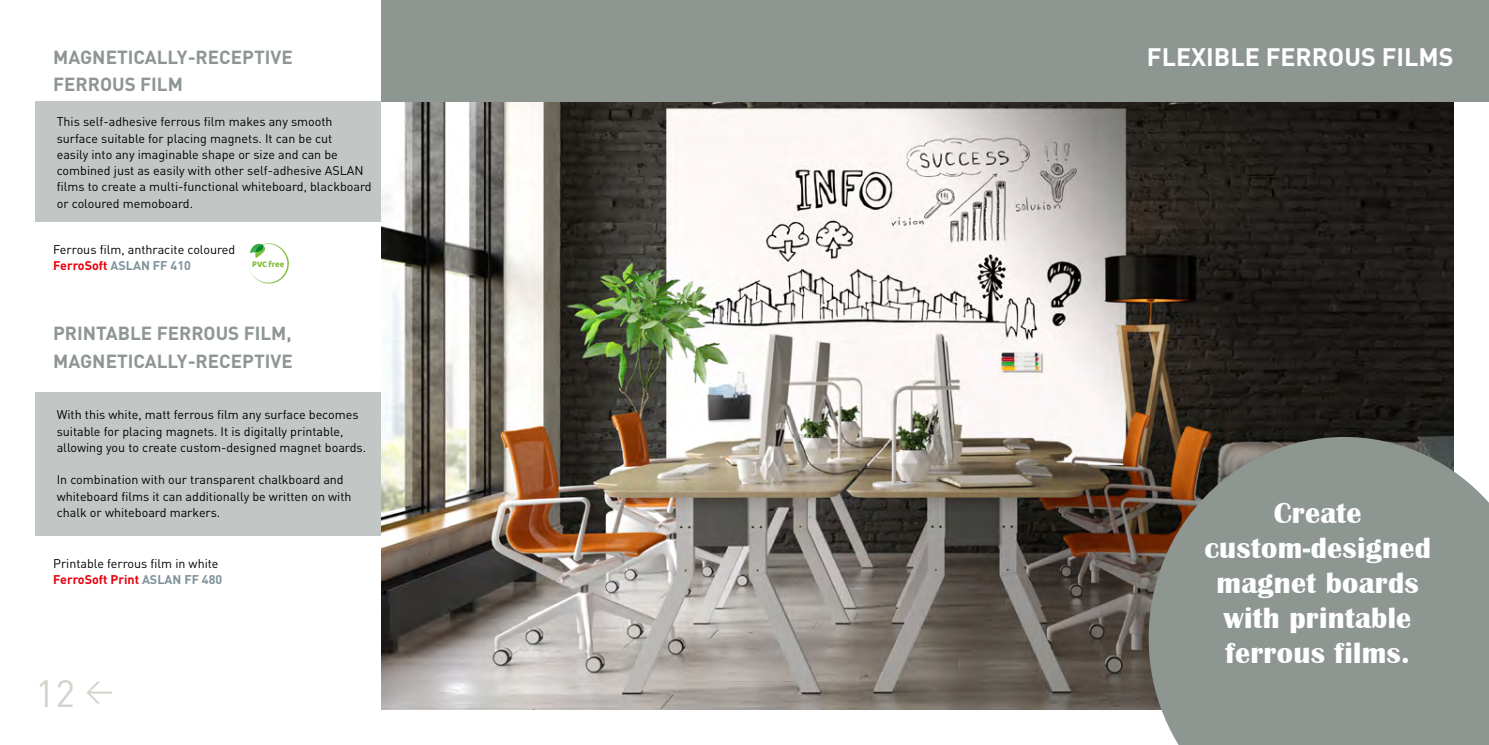
<style>
.page{position:relative;width:1489px;height:745px;background:#fff}
.page>*{position:absolute;margin:0;border:0;box-sizing:border-box;transform-origin:0 0}
.t1{font:37.5px "DIN";color:#d1d4ca}
.t2{font:700 30px/35px "Britannic";letter-spacing:.01em;color:#fff;text-align:center}
.t3{font:700 25px "DIN";color:#fff}
.t4{font:700 18.75px/27.5px "DIN";color:#8e9692}
.t5{font:12.5px/16.2px "DIN";color:#000}
.t6{font:8.88px "Baloo Thambi";color:#82bd3d;scale:.93 1}
.s1{font-weight:700;color:#e7000e}
.s2{font-weight:700;color:#80939b}
</style>
<div class="page">
<img style="left:381px;top:102px;width:1072px;height:607px">
<div style="left:381px;top:0;width:1107px;height:102px;background:#8e9692"></div>
<div style="left:35px;top:102px;width:346px;height:120px;background:#c2c7c5"></div>
<div style="left:35px;top:391px;width:346px;height:144px;background:#c2c7c5"></div>
<svg style="left:249px;top:243px;width:40px;height:40px"></svg>
<svg style="left:1148px;top:436px;width:340px;height:308px;background:#8a8f8a"></svg>
<h3 class="t4" style="left:53px;top:42px;width:241px">MAGNETICALLY-RECEPTIVE</h3>
<h3 class="t3" style="left:1146px;top:40px;width:308px">FLEXIBLE FERROUS FILMS</h3>
<h3 class="t4" style="left:53px;top:70px;width:131px">FERROUS FILM</h3>
<p class="t5" style="left:57px;top:113px;width:316px">This self-adhesive ferrous film makes any smooth surface suitable for placing magnets. It can be cut<br>easily into any imaginable shape or size and can be combined just as easily with other self-adhesive ASLAN films to create a multi-functional whiteboard, blackboard or coloured memoboard.</p>
<p class="t5" style="left:53px;top:240px;width:184px">Ferrous film, anthracite coloured<br><span class="s1">FerroSoft</span> <span class="s2">ASLAN FF 410</span></p>
<p class="t6" style="left:252px;top:258px;width:36px">PVC free</p>
<h3 class="t4" style="left:53px;top:318px;width:241px">PRINTABLE FERROUS FILM,<br>MAGNETICALLY-RECEPTIVE</h3>
<p class="t5" style="left:57px;top:406px;width:311px">With this white, matt ferrous film any surface becomes suitable for placing magnets. It is digitally printable, allowing you to create custom-designed magnet boards.</p>
<p class="t5" style="left:57px;top:471px;width:296px">In combination with our transparent chalkboard and whiteboard films it can additionally be written on with chalk or whiteboard markers.</p>
<p class="t5" style="left:53px;top:554px;width:171px">Printable ferrous film in white<br><span class="s1">FerroSoft Print</span> <span class="s2">ASLAN FF 480</span></p>
<h1 class="t1" style="left:35px;top:670px;width:79px">12 <sup>&lt;</sup></h1>
<h2 class="t2" style="left:1204px;top:495px;width:228px">Create custom-designed magnet boards with printable ferrous films.</h2>
</div>
